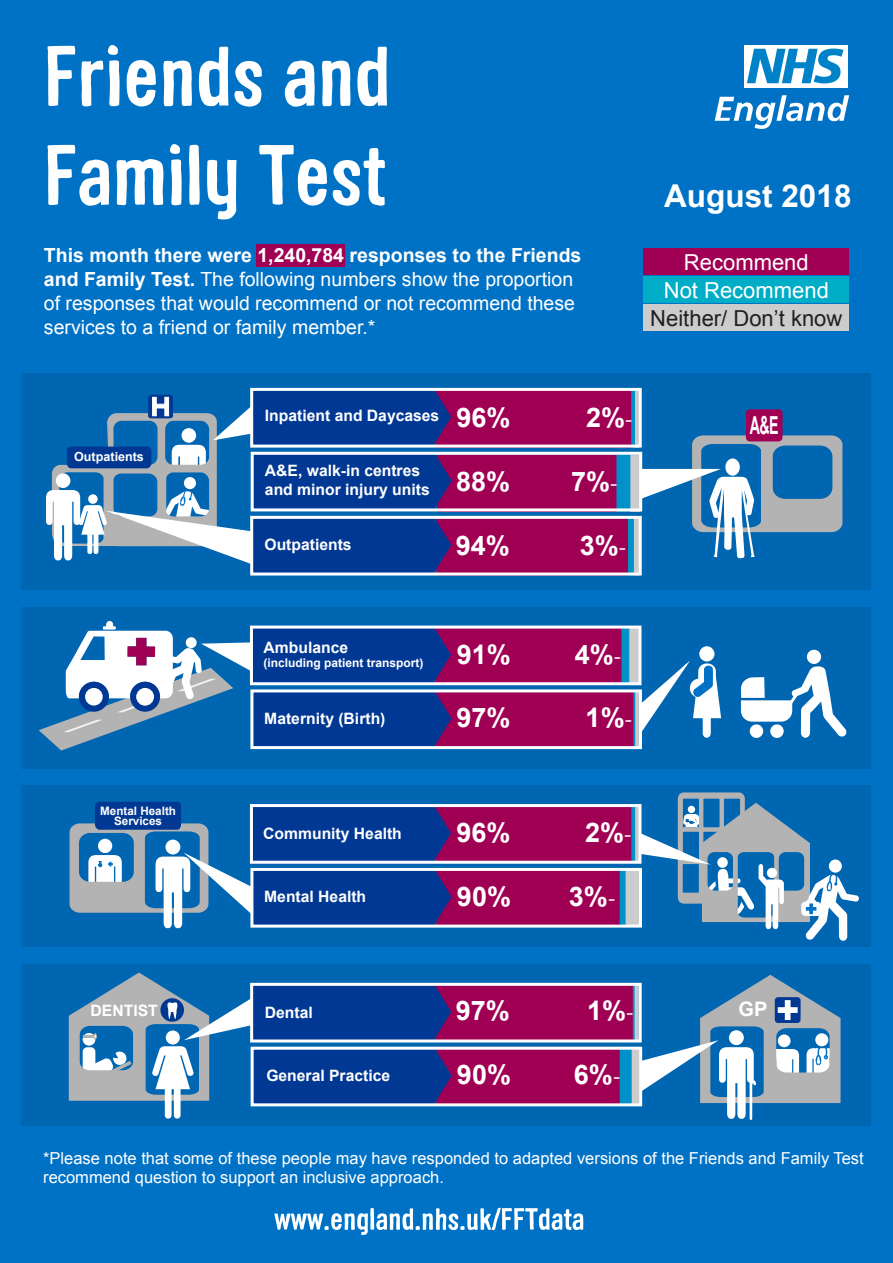
<style>
.page{position:relative;width:893px;height:1263px;background:#0072c6}
.page>*{position:absolute;margin:0;border:0;box-sizing:border-box;transform-origin:0 0}
.t1{font:700 31.5px "Arial";color:#fff}
.t2{font:700 27px "Arial";color:#fff}
.t3{font:700 24.75px "Arial";color:#fff;scale:.57 1}
.t4{font:22.05px/28px "Arial";color:#fff;text-align:center}
.t5{font:22.05px "Arial";color:#231f20}
.t6{font:700 19.95px "Arial";color:#fff}
.t7{font:19.5px/24px "Arial";color:#fff}
.t8{font:16.5px/19.8px "Arial";color:#fff}
.t9{font:700 15.75px/18.9px "Arial";color:#fff}
.t10{font:700 12.6px "Arial";color:#fff}
.t11{font:700 12px "Arial";color:#fff}
.t12{font:700 11.7px/10.5px "Arial";color:#fff;text-align:center}
.s1{font-weight:700}
.s2{font-family:"Calibri";font-weight:400;font-size:24px}
</style>
<div class="page">
<div style="left:21px;top:373px;width:850px;height:217px;background:#0066b2"></div>
<div style="left:21px;top:607px;width:850px;height:162px;background:#0066b2"></div>
<div style="left:21px;top:785px;width:850px;height:162px;background:#0066b2"></div>
<div style="left:21px;top:964px;width:850px;height:162px;background:#0066b2"></div>
<div style="left:744px;top:46px;width:104px;height:42px;background:#fff"></div>
<svg style="left:747px;top:49px;width:96px;height:34px"></svg>
<svg style="left:715px;top:95px;width:134px;height:34px"></svg>
<svg style="left:47px;top:46px;width:28px;height:60px"></svg>
<svg style="left:81px;top:45px;width:39px;height:61px"></svg>
<svg style="left:127px;top:60px;width:29px;height:47px"></svg>
<svg style="left:163px;top:61px;width:29px;height:45px"></svg>
<svg style="left:199px;top:47px;width:63px;height:60px"></svg>
<svg style="left:285px;top:60px;width:30px;height:47px"></svg>
<svg style="left:322px;top:61px;width:28px;height:45px"></svg>
<svg style="left:357px;top:47px;width:30px;height:59px"></svg>
<svg style="left:47px;top:145px;width:62px;height:61px"></svg>
<svg style="left:116px;top:159px;width:47px;height:46px"></svg>
<svg style="left:170px;top:144px;width:12px;height:61px"></svg>
<svg style="left:189px;top:145px;width:11px;height:60px"></svg>
<svg style="left:207px;top:160px;width:30px;height:59px"></svg>
<svg style="left:259px;top:145px;width:68px;height:61px"></svg>
<svg style="left:333px;top:148px;width:52px;height:58px"></svg>
<div style="left:644px;top:248px;width:205px;height:27px;background:#a00054"></div>
<div style="left:644px;top:276px;width:205px;height:27px;background:#00adc6"></div>
<div style="left:644px;top:304px;width:205px;height:27px;background:#ccc"></div>
<svg style="left:274px;top:1208px;width:309px;height:27px"></svg>
<div style="left:634px;top:391px;width:5px;height:56px;background:#ccc"></div>
<svg style="left:631px;top:392px;width:4px;height:52px"></svg>
<div style="left:436px;top:390px;width:195px;height:58px;background:#a00054"></div>
<div style="left:629px;top:455px;width:11px;height:57px;background:#ccc;border:1px solid #ccc"></div>
<div style="left:615px;top:455px;width:15px;height:57px;background:#0091c9;border:1px solid #0091c9"></div>
<div style="left:437px;top:454px;width:179px;height:58px;background:#a00054;border:2px solid #a00054"></div>
<div style="left:633px;top:518px;width:7px;height:57px;background:#ccc"></div>
<div style="left:627px;top:518px;width:7px;height:57px;background:#0091c9;border:1px solid #0091c9"></div>
<div style="left:436px;top:518px;width:192px;height:57px;background:#a00054"></div>
<div style="left:628px;top:627px;width:11px;height:57px;background:#ccc"></div>
<div style="left:620px;top:627px;width:9px;height:57px;background:#0091c9;border:1px solid #0091c9"></div>
<div style="left:436px;top:627px;width:185px;height:57px;background:#a00054"></div>
<svg style="left:635px;top:693px;width:3px;height:52px"></svg>
<div style="left:632px;top:690px;width:3px;height:57px;background:#0091c9;border:1px solid #0091c9"></div>
<div style="left:436px;top:690px;width:197px;height:58px;background:#a00054"></div>
<svg style="left:635px;top:808px;width:2px;height:52px"></svg>
<svg style="left:631px;top:808px;width:4px;height:52px"></svg>
<div style="left:436px;top:805px;width:195px;height:58px;background:#a00054"></div>
<div style="left:625px;top:870px;width:15px;height:56px;background:#ccc;border:1px solid #ccc"></div>
<div style="left:619px;top:870px;width:6px;height:56px;background:#0091c9"></div>
<div style="left:436px;top:869px;width:184px;height:58px;background:#a00054;border:2px solid #a00054"></div>
<svg style="left:634px;top:987px;width:3px;height:51px"></svg>
<hr style="left:632px;top:984px;width:2px;height:57px;background:#0091c9">
<div style="left:435px;top:983px;width:198px;height:58px;background:#a00054;border:2px solid #a00054"></div>
<div style="left:631px;top:1047px;width:9px;height:57px;background:#ccc;border:1px solid #ccc"></div>
<div style="left:619px;top:1047px;width:12px;height:57px;background:#0091c9"></div>
<div style="left:436px;top:1047px;width:184px;height:57px;background:#a00054;border:2px solid #a00054"></div>
<div style="left:256px;top:245px;width:89px;height:22px;background:#a00054"></div>
<div style="left:699px;top:646px;width:15px;height:15px;background:#fff;border-radius:50%"></div>
<div style="left:807px;top:650px;width:14px;height:14px;background:#fff;border-radius:50%"></div>
<svg style="left:741px;top:666px;width:106px;height:72px"></svg>
<div style="left:250px;top:388px;width:392px;height:60px;border:3px solid #fff"></div>
<div style="left:251px;top:452px;width:391px;height:59px;border:3px solid #fff"></div>
<div style="left:250px;top:516px;width:392px;height:59px;border:3px solid #fff"></div>
<div style="left:250px;top:626px;width:391px;height:59px;border:3px solid #fff"></div>
<div style="left:250px;top:689px;width:392px;height:60px;border:3px solid #fff"></div>
<div style="left:250px;top:804px;width:391px;height:60px;border:3px solid #fff"></div>
<div style="left:250px;top:868px;width:392px;height:59px;border:3px solid #fff"></div>
<div style="left:250px;top:983px;width:392px;height:59px;border:3px solid #fff"></div>
<div style="left:251px;top:1047px;width:391px;height:59px;border:3px solid #fff"></div>
<svg style="left:46px;top:389px;width:406px;height:187px"></svg>
<svg style="left:638px;top:408px;width:204px;height:150px"></svg>
<svg style="left:638px;top:656px;width:83px;height:82px"></svg>
<svg style="left:39px;top:621px;width:412px;height:129px"></svg>
<svg style="left:70px;top:801px;width:381px;height:127px"></svg>
<svg style="left:638px;top:792px;width:221px;height:149px"></svg>
<svg style="left:637px;top:975px;width:204px;height:145px"></svg>
<svg style="left:68px;top:972px;width:384px;height:146px"></svg>
<p class="t7" style="left:44px;top:244px;width:539px"><span class="s1">This month there were 1,240,784 responses to the Friends and Family Test.</span> The following numbers show the proportion of responses that would recommend or not recommend these services to a friend or family member.*</p>
<h1 class="t1" style="left:664px;top:174px;width:189px">August 2018</h1>
<p class="t4" style="left:664px;top:248px;width:167px">Recommend<br>Not Recommend</p>
<p class="t5" style="left:650px;top:304px;width:194px">Neither/ Don’t know</p>
<p class="t10" style="left:74px;top:448px;width:71px">Outpatients</p>
<p class="t9" style="left:265px;top:407px;width:176px">Inpatient and Daycases</p>
<p class="t9" style="left:265px;top:462px;width:166px">A&amp;E, walk-in centres and minor injury units</p>
<p class="t9" style="left:264px;top:536px;width:89px">Outpatients</p>
<h2 class="t2" style="left:456px;top:400px;width:56px">96%</h2>
<h2 class="t2" style="left:586px;top:400px;width:48px">2%<span class="s2">-</span></h2>
<h2 class="t2" style="left:456px;top:464px;width:56px">88%</h2>
<h2 class="t2" style="left:571px;top:464px;width:48px">7%<span class="s2">-</span></h2>
<h2 class="t2" style="left:456px;top:527px;width:56px">94%</h2>
<h2 class="t2" style="left:580px;top:527px;width:48px">3%<span class="s2">-</span></h2>
<p class="t3" style="left:750px;top:409px;width:52px">A&amp;E</p>
<p class="t12" style="left:100px;top:805px;width:77px">Mental Health<br>Services</p>
<p class="t9" style="left:264px;top:638px;width:86px">Ambulance</p>
<p class="t11" style="left:264px;top:655px;width:161px">(including patient transport)</p>
<p class="t9" style="left:264px;top:709px;width:123px">Maternity (Birth)</p>
<h2 class="t2" style="left:457px;top:636px;width:56px">91%</h2>
<h2 class="t2" style="left:575px;top:636px;width:48px">4%<span class="s2">-</span></h2>
<h2 class="t2" style="left:457px;top:699px;width:56px">97%</h2>
<h2 class="t2" style="left:586px;top:699px;width:48px">1%<span class="s2">-</span></h2>
<p class="t9" style="left:263px;top:824px;width:140px">Community Health</p>
<p class="t9" style="left:264px;top:888px;width:104px">Mental Health</p>
<h2 class="t2" style="left:456px;top:815px;width:56px">96%</h2>
<h2 class="t2" style="left:585px;top:815px;width:48px">2%<span class="s2">-</span></h2>
<h2 class="t2" style="left:457px;top:879px;width:56px">90%</h2>
<h2 class="t2" style="left:569px;top:879px;width:48px">3%<span class="s2">-</span></h2>
<h2 class="t2" style="left:456px;top:993px;width:56px">97%</h2>
<h2 class="t2" style="left:587px;top:993px;width:48px">1%<span class="s2">-</span></h2>
<p class="t9" style="left:91px;top:1001px;width:69px">DENTIST</p>
<p class="t6" style="left:739px;top:996px;width:30px">GP</p>
<p class="t9" style="left:265px;top:1003px;width:49px">Dental</p>
<p class="t9" style="left:266px;top:1066px;width:125px">General Practice</p>
<h2 class="t2" style="left:457px;top:1056px;width:56px">90%</h2>
<h2 class="t2" style="left:574px;top:1056px;width:48px">6%<span class="s2">-</span></h2>
<p class="t8" style="left:43px;top:1148px;width:822px">*Please note that some of these people may have responded to adapted versions of the Friends and Family Test recommend question to support an inclusive approach.</p>
</div>
